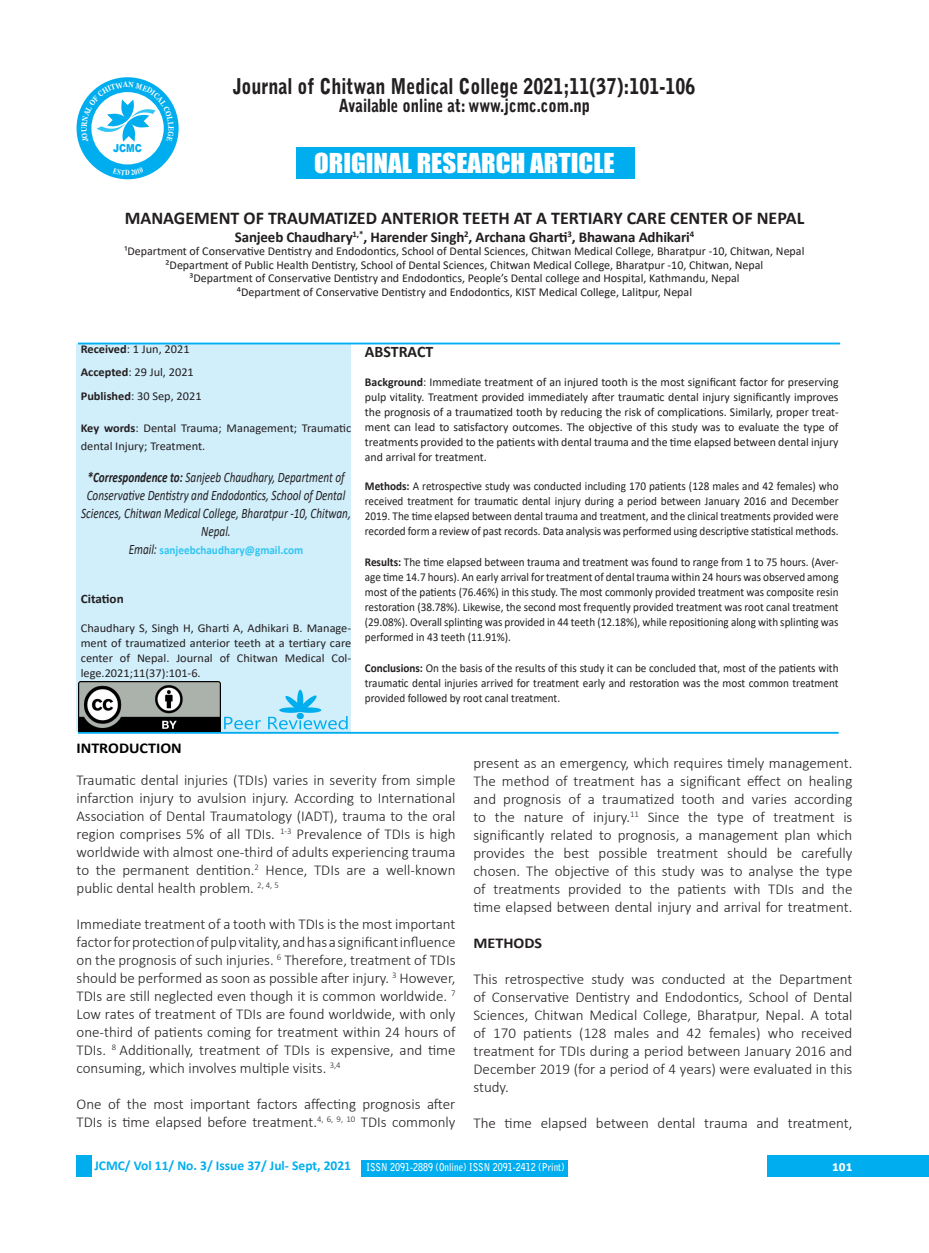
<style>
.page{position:relative;width:929px;height:1253px;background:#fff}
.page>*{position:absolute;margin:0;border:0;box-sizing:border-box;transform-origin:0 0}
.t1{font:25.2px "Impact";color:#fff;scale:1.07 1}
.t2{font:900 21.6px "Bell Gothic Std";color:#231f20;scale:.83 1}
.t3{font:700 18px "Calibri";color:#231f20}
.t4{font:900 18px "Bell Gothic Std";color:#231f20;scale:.83 1}
.t5{font:700 16.05px "Calibri";color:#231f20}
.t6{font:300 15px/18px "Calibri";color:#231f20;text-align:justify}
.t7{font:700 15px "Calibri";letter-spacing:-.01em;color:#231f20}
.t8{font:700 15px "Calibri";color:#000;scale:1.07 1}
.t9{font:700 15px "Calibri";letter-spacing:-.01em;color:#231f20;scale:1.07 1}
.t10{font:700 15px "Calibri";color:#fff}
.t11{font:italic 14.4px/18px "Calibri";color:#231f20;text-align:center;scale:.78 1}
.t12{font:700 13.5px "Calibri";color:#00aeef}
.t13{font:700 12.9px "Calibri";color:#231f20}
.t14{font:12px/15px "Calibri";color:#231f20;text-align:justify}
.t15{font:12px/15px "Calibri";color:#231f20;text-align:justify;scale:.93 1}
.t16{font:700 12px "Calibri";color:#30c5f3;scale:.93 1}
.t17{font:900 10.95px "Arial";color:#00aeef;scale:.83 1}
.t18{font:700 10.8px "Bell Gothic Std";color:#fff;scale:.83 1}
.t19{font:700 7.8px "Times New Roman";color:#fff;scale:.83 1}
.s1{font-weight:700}
.s2{font-weight:400;font-style:italic;font-size:14.4px;color:#231f20}
</style>
<div class="page">
<div style="left:767px;top:1155px;width:162px;height:21px;background:#00aeef"></div>
<div style="left:77px;top:1155px;width:15px;height:21px;background:#00aeef"></div>
<div style="left:362px;top:1160px;width:205px;height:17px;background:#00aeef"></div>
<div style="left:296px;top:148px;width:338px;height:31px;background:#00aeef"></div>
<div style="left:361px;top:1160px;width:206px;height:16px;background:#00aeef"></div>
<div style="left:77px;top:77px;width:102px;height:102px;background:#00aeef;border-radius:50%"></div>
<div style="left:91px;top:92px;width:73px;height:72px;background:#fff;border-radius:50%"></div>
<div style="left:77px;top:344px;width:274px;height:388px;background:#d1eefb"></div>
<hr style="left:78px;top:343px;width:762px;height:1px;background:#00aeef">
<hr style="left:78px;top:732px;width:760px;height:2px;background:#00aeef">
<svg style="left:224px;top:717px;width:37px;height:12px"></svg>
<svg style="left:268px;top:690px;width:80px;height:39px"></svg>
<img style="left:78px;top:681px;width:143px;height:50px">
<svg style="left:81px;top:82px;width:93px;height:60px"></svg>
<p class="t2" style="left:233px;top:74px;width:558px">Journal of Chitwan Medical College 2021;11(37):101-106</p>
<p class="t4" style="left:339px;top:95px;width:304px">Available online at: www.jcmc.com.np</p>
<p class="t1" style="left:314px;top:144px;width:282px">ORIGINAL RESEARCH ARTICLE</p>
<p class="t3" style="left:125px;top:205px;width:681px">MANAGEMENT OF TRAUMATIZED ANTERIOR TEETH AT A TERTIARY CARE CENTER OF NEPAL</p>
<p class="t7" style="left:235px;top:226px;width:461px">Sanjeeb Chaudhary<sup>1,*</sup>, Harender Singh<sup>2</sup>, Archana Gharti<sup>3</sup>, Bhawana Adhikari<sup>4</sup></p>
<p class="t14" style="left:125px;top:244px;width:681px;line-height:13.5px;text-align:center">¹Department of Conservative Dentistry and Endodontics, School of Dental Sciences, Chitwan Medical College, Bharatpur -10, Chitwan, Nepal ²Department of Public Health Dentistry, School of Dental Sciences, Chitwan Medical College, Bharatpur -10, Chitwan, Nepal<br>³Department of Conservative Dentistry and Endodontics, People’s Dental college and Hospital, Kathmandu, Nepal<br>⁴Department of Conservative Dentistry and Endodontics, KIST Medical College, Lalitpur, Nepal</p>
<p class="t17" style="left:113px;top:140px;width:36px">JCMC</p>
<p class="t19" style="left:125px;top:167px;width:7px">D</p>
<p class="t14" style="left:81px;top:342px;width:110px"><span class="s1">Received</span>: 1 Jun, 2021</p>
<p class="t14" style="left:81px;top:365px;width:115px"><span class="s1">Accepted</span>: 29 Jul, 2021</p>
<p class="t14" style="left:81px;top:388px;width:122px"><span class="s1">Published</span>: 30 Sep, 2021</p>
<p class="t14" style="left:81px;top:419px;width:272px;line-height:18px"><span class="s1">Key words</span>: Dental Trauma; Management; Traumatic dental Injury; Treatment.</p>
<p class="t11" style="left:81px;top:468px;width:347px"><span class="s1">*Correspondence to:</span> Sanjeeb Chaudhary, Department of Conservative Dentistry and Endodontics, School of Dental Sciences, Chitwan Medical College, Bharatpur -10, Chitwan, Nepal.</p>
<p class="t16" style="left:129px;top:542px;width:189px"><span class="s2">Email:</span> sanjeebchaudhary@gmail.com</p>
<p class="t13" style="left:81px;top:590px;width:44px">Citation</p>
<p class="t14" style="left:81px;top:620px;width:272px">Chaudhary S, Singh H, Gharti A, Adhikari B. Manage&shy;ment of traumatized anterior teeth at a tertiary care center of Nepal. Journal of Chitwan Medical Col&shy;lege.2021;11(37):101-6.</p>
<p class="t5" style="left:365px;top:340px;width:70px">ABSTRACT</p>
<p class="t14" style="left:365px;top:374px;width:475px"><span class="s1">Background</span>: Immediate treatment of an injured tooth is the most significant factor for preserving pulp vitality. Treatment provided immediately after traumatic dental injury significantly improves the prognosis of a traumatized tooth by reducing the risk of complications. Similarly, proper treat&shy;ment can lead to satisfactory outcomes. The objective of this study was to evaluate the type of treatments provided to the patients with dental trauma and the time elapsed between dental injury and arrival for treatment.</p>
<p class="t15" style="left:365px;top:478px;width:511px"><span class="s1">Methods:</span> A retrospective study was conducted including 170 patients (128 males and 42 females) who received treatment for traumatic dental injury during a period between January 2016 and December 2019. The time elapsed between dental trauma and treatment, and the clinical treatments provided were recorded form a review of past records. Data analysis was performed using descriptive statistical methods.</p>
<p class="t15" style="left:365px;top:554px;width:511px"><span class="s1">Results:</span> The time elapsed between trauma and treatment was found to range from 1 to 75 hours. (Aver&shy;age time 14.7 hours). An early arrival for treatment of dental trauma within 24 hours was observed among most of the patients (76.46%) in this study. The most commonly provided treatment was composite resin restoration (38.78%). Likewise, the second most frequently provided treatment was root canal treatment (29.08%). Overall splinting was provided in 44 teeth (12.18%), while repositioning along with splinting was performed in 43 teeth (11.91%).</p>
<p class="t15" style="left:365px;top:660px;width:511px"><span class="s1">Conclusions:</span> On the basis of the results of this study it can be concluded that, most of the patients with traumatic dental injuries arrived for treatment early and restoration was the most common treatment provided followed by root canal treatment.</p>
<p class="t8" style="left:77px;top:738px;width:100px">INTRODUCTION</p>
<p class="t6" style="left:77px;top:771px;width:380px">Traumatic dental injuries (TDIs) varies in severity from simple infarction injury to avulsion injury. According to International Association of Dental Traumatology (IADT), trauma to the oral region comprises 5% of all TDIs. <sup>1-3</sup> Prevalence of TDIs is high worldwide with almost one-third of adults experiencing trauma to the permanent dentition.<sup>2</sup> Hence, TDIs are a well-known public dental health problem. <sup>2,</sup> <sup>4,</sup> <sup>5</sup></p>
<p class="t6" style="left:77px;top:915px;width:380px">Immediate treatment of a tooth with TDIs is the most important factor for protection of pulp vitality, and has a significant influence on the prognosis of such injuries. <sup>6</sup> Therefore, treatment of TDIs should be performed as soon as possible after injury. <sup>3</sup> However, TDIs are still neglected even though it is common worldwide. <sup>7<br></sup>Low rates of treatment of TDIs are found worldwide, with only one-third of patients coming for treatment within 24 hours of TDIs. <sup>8</sup> Additionally, treatment of TDIs is expensive, and time consuming, which involves multiple visits. <sup>3,4</sup></p>
<p class="t6" style="left:77px;top:1095px;width:380px">One of the most important factors affecting prognosis after<br>TDIs is time elapsed before treatment.<sup>4,</sup> <sup>6,</sup> <sup>9,</sup> <sup>10</sup> TDIs commonly</p>
<p class="t6" style="left:473px;top:754px;width:380px">present as an emergency, which requires timely management.<br>The method of treatment has a significant effect on healing and prognosis of a traumatized tooth and varies according to the nature of injury.<sup>11</sup> Since the type of treatment is significantly related to prognosis, a management plan which provides the best possible treatment should be carefully chosen. The objective of this study was to analyse the type of treatments provided to the patients with TDIs and the time elapsed between dental injury and arrival for treatment.</p>
<p class="t9" style="left:473px;top:932px;width:66px">METHODS</p>
<p class="t6" style="left:473px;top:970px;width:380px">This retrospective study was conducted at the Department of Conservative Dentistry and Endodontics, School of Dental Sciences, Chitwan Medical College, Bharatpur, Nepal. A total of 170 patients (128 males and 42 females) who received treatment for TDIs during a period between January 2016 and December 2019 (for a period of 4 years) were evaluated in this study.</p>
<p class="t6" style="left:473px;top:1114px;width:380px">The time elapsed between dental trauma and treatment,</p>
<p class="t12" style="left:94px;top:1156px;width:258px">JCMC/ Vol 11/ No. 3/ Issue 37/ Jul- Sept, 2021</p>
<p class="t10" style="left:832px;top:1156px;width:22px">101</p>
<p class="t18" style="left:367px;top:1161px;width:240px">ISSN 2091-2889 (Online) ISSN 2091-2412 (Print)</p>
</div>
